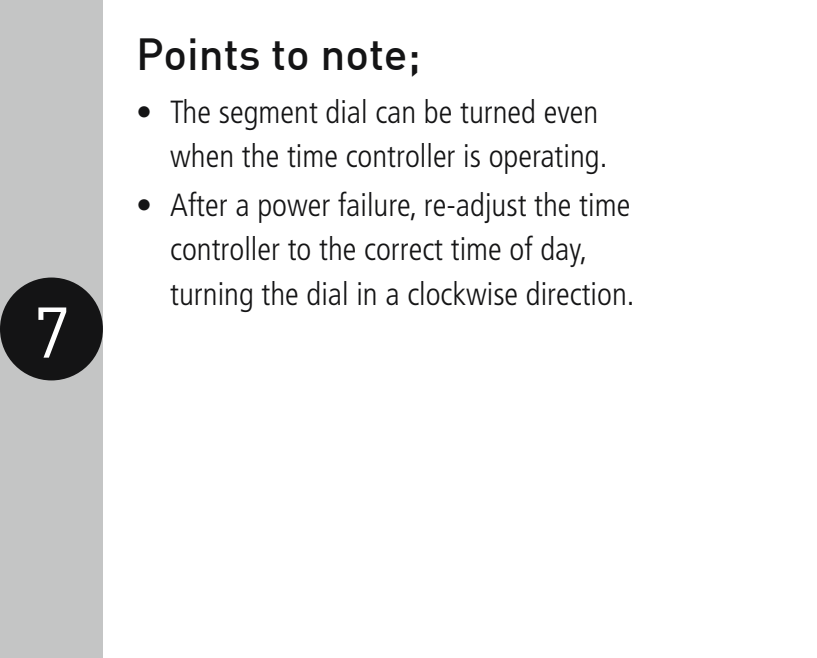
<style>
.page{position:relative;width:817px;height:658px;background:#fff}
.page>*{position:absolute;margin:0;border:0;box-sizing:border-box;transform-origin:0 0}
.t1{font:70.4px "DINOT";color:#fff}
.t2{font:500 44px "DIN";color:#141415}
.t3{font:300 condensed 32px/44px "Frutiger LT";color:#141415;text-align:right}
</style>
<div class="page">
<div style="left:0;top:0;width:103px;height:658px;background:#c4c5c5"></div>
<div style="left:0;top:277px;width:103px;height:103px;background:#141415;border-radius:50%"></div>
<h1 class="t1" style="left:33px;top:288px;width:38px">7</h1>
<h2 class="t2" style="left:136px;top:26px;width:286px">Points to note;</h2>
<p class="t3" style="left:136px;top:90px;width:472px">• The segment dial can be turned even when the time controller is operating.</p>
<p class="t3" style="left:170px;top:184px;width:465px;text-align:left;text-indent:-34px">• After a power failure, re-adjust the time controller to the correct time of day, turning the dial in a clockwise direction.</p>
</div>
